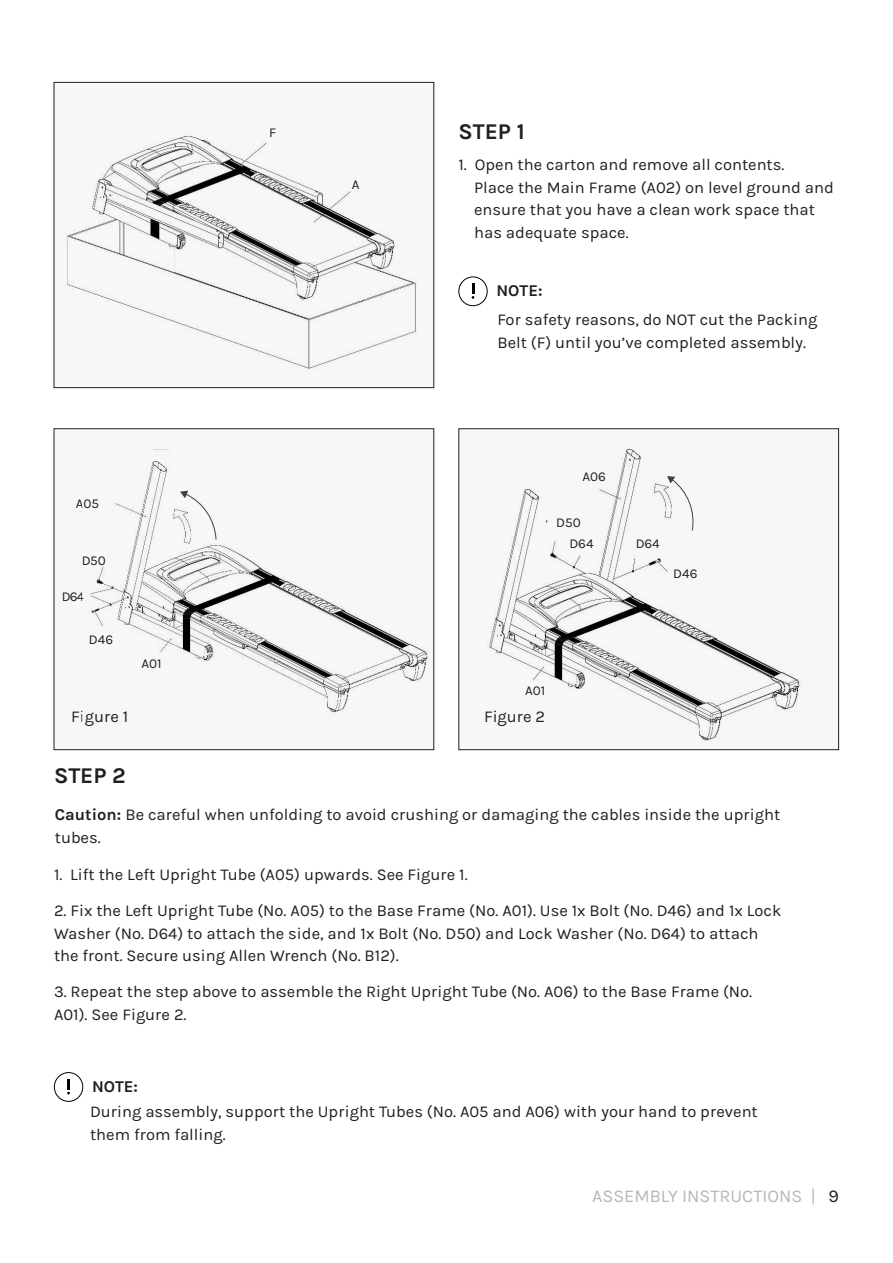
<style>
.page{position:relative;width:893px;height:1263px;background:#fff}
.page>*{position:absolute;margin:0;border:0;box-sizing:border-box;transform-origin:0 0}
.t1{font:700 22.5px "Karla";color:#231f20}
.t2{font:18px "Karla";color:#b6b7bb}
.t3{font:16.5px/22.5px "Karla";color:#231f20}
.t4{font:700 16.5px "Karla";color:#231f20}
.t5{font:13.5px "Karla";color:#231f20}
.s1{font-weight:700}
.s2{color:#231f20}
</style>
<div class="page">
<div style="left:54px;top:1072px;width:29px;height:30px;border:1px solid #000;border-radius:50%"></div>
<svg style="left:67px;top:1079px;width:3px;height:15px"></svg>
<div style="left:54px;top:82px;width:380px;height:306px;background:#f7f7f8"></div>
<div style="left:54px;top:82px;width:380px;height:306px;border:1px solid #231f20"></div>
<img style="left:55px;top:131px;width:361px;height:253px">
<div style="left:54px;top:429px;width:380px;height:321px;background:#f7f7f8"></div>
<div style="left:54px;top:428px;width:380px;height:322px;border:1px solid #231f20"></div>
<div style="left:459px;top:429px;width:380px;height:321px;background:#f7f7f8"></div>
<div style="left:458px;top:277px;width:30px;height:29px;border:1px solid #000;border-radius:50%"></div>
<svg style="left:472px;top:284px;width:2px;height:15px"></svg>
<img style="left:90px;top:446px;width:343px;height:277px">
<img style="left:478px;top:448px;width:341px;height:302px">
<p class="t5" style="left:76px;top:497px;width:25px">A05</p>
<p class="t5" style="left:81px;top:553px;width:26px">D50</p>
<p class="t5" style="left:62px;top:589px;width:24px">D64</p>
<p class="t5" style="left:89px;top:632px;width:26px">D46</p>
<p class="t5" style="left:141px;top:656px;width:22px">A01</p>
<p class="t5" style="left:269px;top:125px;width:9px">F</p>
<p class="t5" style="left:352px;top:177px;width:9px">A</p>
<p class="t1" style="left:458px;top:119px;width:68px">STEP 1</p>
<p class="t3" style="left:474px;top:154px;width:361px;text-indent:-16px">1. Open the carton and remove all contents.<br>Place the Main Frame (A02) on level ground and ensure that you have a clean work space that has adequate space.</p>
<p class="t4" style="left:496px;top:281px;width:48px">NOTE:</p>
<p class="t3" style="left:497px;top:309px;width:321px">For safety reasons, do NOT cut the Packing<br>Belt (F) until you’ve completed assembly.</p>
<p class="t5" style="left:582px;top:469px;width:25px">A06</p>
<p class="t5" style="left:556px;top:515px;width:26px">D50</p>
<p class="t5" style="left:569px;top:536px;width:26px">D64</p>
<p class="t5" style="left:636px;top:536px;width:26px">D64</p>
<p class="t5" style="left:673px;top:566px;width:26px">D46</p>
<p class="t5" style="left:525px;top:683px;width:22px">A01</p>
<p class="t3" style="left:71px;top:705px;width:59px">Figure 1</p>
<p class="t3" style="left:484px;top:705px;width:63px">Figure 2</p>
<p class="t1" style="left:54px;top:762px;width:73px">STEP 2</p>
<p class="t3" style="left:55px;top:803px;width:727px"><span class="s1">Caution:</span> Be careful when unfolding to avoid crushing or damaging the cables inside the upright tubes.</p>
<p class="t3" style="left:54px;top:864px;width:415px">1. Lift the Left Upright Tube (A05) upwards. See Figure 1.</p>
<p class="t3" style="left:54px;top:900px;width:729px">2. Fix the Left Upright Tube (No. A05) to the Base Frame (No. A01). Use 1x Bolt (No. D46) and 1x Lock<br>Washer (No. D64) to attach the side, and 1x Bolt (No. D50) and Lock Washer (No. D64) to attach the front. Secure using Allen Wrench (No. B12).</p>
<p class="t3" style="left:54px;top:981px;width:700px">3. Repeat the step above to assemble the Right Upright Tube (No. A06) to the Base Frame (No.<br>A01). See Figure 2.</p>
<p class="t4" style="left:92px;top:1076px;width:48px">NOTE:</p>
<p class="t3" style="left:90px;top:1101px;width:669px">During assembly, support the Upright Tubes (No. A05 and A06) with your hand to prevent</p>
<p class="t3" style="left:90px;top:1123px;width:137px">them from falling.</p>
<p class="t2" style="left:592px;top:1186px;width:248px">ASSEMBLY INSTRUCTIONS | <span class="s2">9</span></p>
</div>
